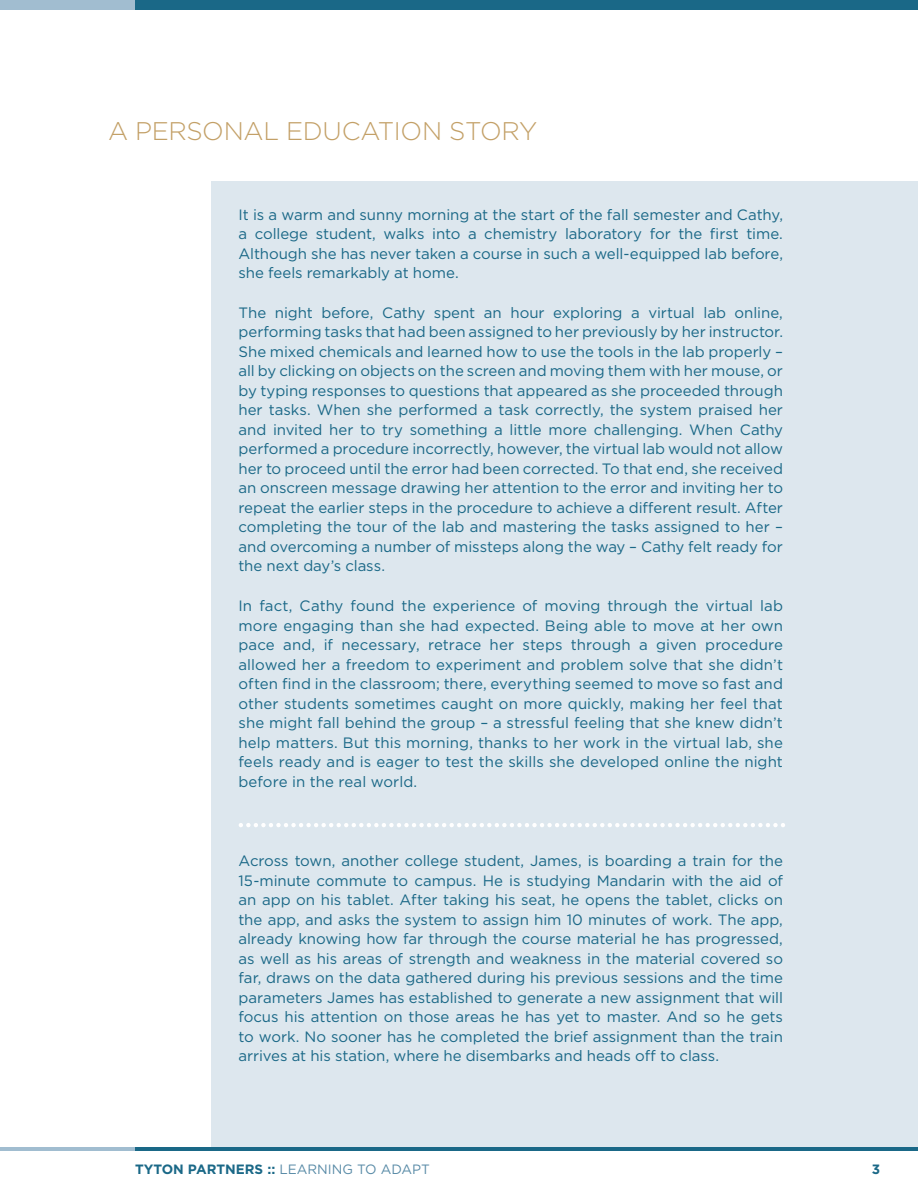
<style>
.page{position:relative;width:918px;height:1188px;background:#fff}
.page>*{position:absolute;margin:0;border:0;box-sizing:border-box;transform-origin:0 0}
.t1{font:300 25.5px "Gotham";letter-spacing:-.015em;color:#c3a067}
.t2{font:15px/19.5px "Gotham";letter-spacing:-.005em;color:#1a6887;text-align:justify}
.t3{font:700 13.5px "Gotham";color:#1a6887}
.s1{font-weight:400;color:#598ba7}
</style>
<div class="page">
<div style="left:135px;top:0;width:783px;height:9px;background:#1a6887"></div>
<div style="left:0;top:0;width:135px;height:9px;background:#a1bdd0"></div>
<hr style="left:135px;top:1147px;width:783px;height:4px;background:#1a6887">
<hr style="left:0;top:1147px;width:135px;height:4px;background:#a1bdd0">
<div style="left:212px;top:181px;width:706px;height:966px;background:#dde7ee"></div>
<svg style="left:248px;top:823px;width:536px;height:4px"></svg>
<h1 class="t1" style="left:108px;top:115px;width:431px">A PERSONAL EDUCATION STORY</h1>
<p class="t2" style="left:238px;top:204px;width:546px">It is a warm and sunny morning at the start of the fall semester and Cathy, a college student, walks into a chemistry laboratory for the first time.<br>Although she has never taken a course in such a well-equipped lab before, she feels remarkably at home.</p>
<p class="t2" style="left:238px;top:302px;width:546px">The night before, Cathy spent an hour exploring a virtual lab online, performing tasks that had been assigned to her previously by her instructor.<br>She mixed chemicals and learned how to use the tools in the lab properly – all by clicking on objects on the screen and moving them with her mouse, or by typing responses to questions that appeared as she proceeded through her tasks. When she performed a task correctly, the system praised her and invited her to try something a little more challenging. When Cathy performed a procedure incorrectly, however, the virtual lab would not allow her to proceed until the error had been corrected. To that end, she received an onscreen message drawing her attention to the error and inviting her to repeat the earlier steps in the procedure to achieve a different result. After completing the tour of the lab and mastering the tasks assigned to her – and overcoming a number of missteps along the way – Cathy felt ready for the next day’s class.</p>
<p class="t2" style="left:238px;top:596px;width:546px">In fact, Cathy found the experience of moving through the virtual lab more engaging than she had expected. Being able to move at her own pace and, if necessary, retrace her steps through a given procedure allowed her a freedom to experiment and problem solve that she didn’t often find in the classroom; there, everything seemed to move so fast and other students sometimes caught on more quickly, making her feel that she might fall behind the group – a stressful feeling that she knew didn’t help matters. But this morning, thanks to her work in the virtual lab, she feels ready and is eager to test the skills she developed online the night before in the real world.</p>
<p class="t2" style="left:238px;top:851px;width:546px">Across town, another college student, James, is boarding a train for the 15-minute commute to campus. He is studying Mandarin with the aid of an app on his tablet. After taking his seat, he opens the tablet, clicks on the app, and asks the system to assign him 10 minutes of work. The app, already knowing how far through the course material he has progressed, as well as his areas of strength and weakness in the material covered so far, draws on the data gathered during his previous sessions and the time parameters James has established to generate a new assignment that will focus his attention on those areas he has yet to master. And so he gets to work. No sooner has he completed the brief assignment than the train arrives at his station, where he disembarks and heads off to class.</p>
<p class="t3" style="left:135px;top:1160px;width:296px">TYTON PARTNERS :: <span class="s1">LEARNING TO ADAPT</span></p>
<p class="t3" style="left:872px;top:1160px;width:10px">3</p>
</div>
